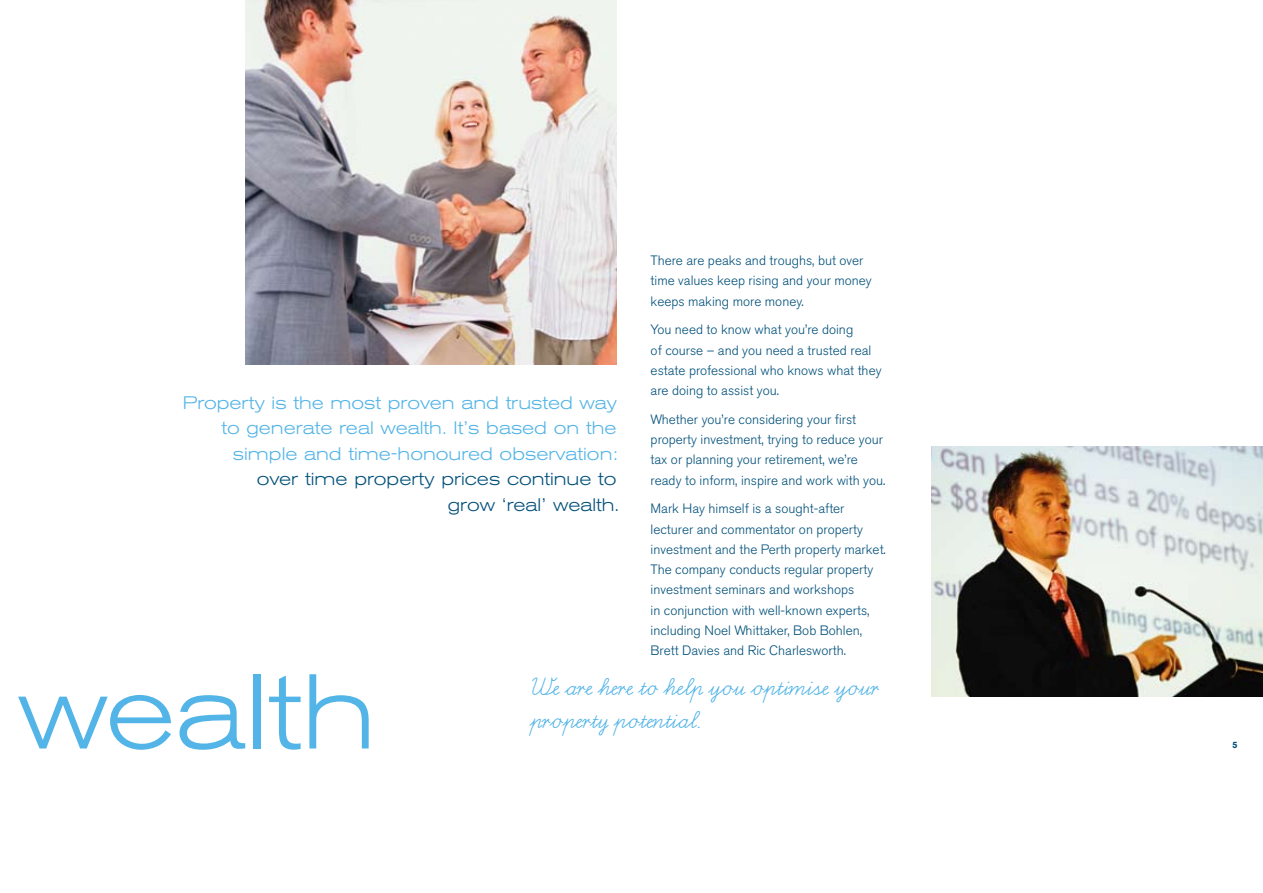
<style>
.page{position:relative;width:1263px;height:893px;background:#fff}
.page>*{position:absolute;margin:0;border:0;box-sizing:border-box;transform-origin:0 0}
.t1{font:300 expanded 105px "Akzidenz Grotesk BE";color:#52b4e7}
.t2{font:30px "Schulschrift B";color:#52b4e7}
.t3{font:300 expanded 18px/25.5px "Akzidenz Grotesk BE";color:#52b4e7;text-align:right}
.t4{font:300 expanded 18px/25.5px "Akzidenz Grotesk BE";color:#00507a;text-align:right}
.t5{font:300 13.5px/20.2px "Akzidenz Grotesk BE";color:#00507a}
.t6{font:900 9px "Akzidenz Grotesk";color:#00507a}
</style>
<div class="page">
<img style="left:931px;top:446px;width:332px;height:251px">
<img style="left:245px;top:0;width:372px;height:364px">
<h3 class="t3" style="left:183px;top:390px;width:437px">Property is the most proven and trusted way to generate real wealth. It’s based on the simple and time-honoured observation:</h3>
<h3 class="t4" style="left:257px;top:467px;width:364px">over time property prices continue to grow ‘real’ wealth.</h3>
<p class="t5" style="left:651px;top:251px;width:223px">There are peaks and troughs, but over time values keep rising and your money keeps making more money.</p>
<p class="t5" style="left:651px;top:320px;width:232px">You need to know what you’re doing<br>of course – and you need a trusted real estate professional who knows what they are doing to assist you.</p>
<p class="t5" style="left:651px;top:409px;width:236px">Whether you’re considering your first property investment, trying to reduce your tax or planning your retirement, we’re ready to inform, inspire and work with you.</p>
<p class="t5" style="left:651px;top:499px;width:237px">Mark Hay himself is a sought-after lecturer and commentator on property investment and the Perth property market.<br>The company conducts regular property investment seminars and workshops<br>in conjunction with well-known experts, including Noel Whittaker, Bob Bohlen, Brett Davies and Ric Charlesworth.</p>
<h1 class="t1" style="left:18px;top:653px;width:360px">wealth</h1>
<h2 class="t2" style="left:530px;top:673px;width:350px">We are here to help you optimise your</h2>
<h2 class="t2" style="left:530px;top:706px;width:172px">property potential.</h2>
<p class="t6" style="left:1232px;top:739px;width:7px">5</p>
</div>
